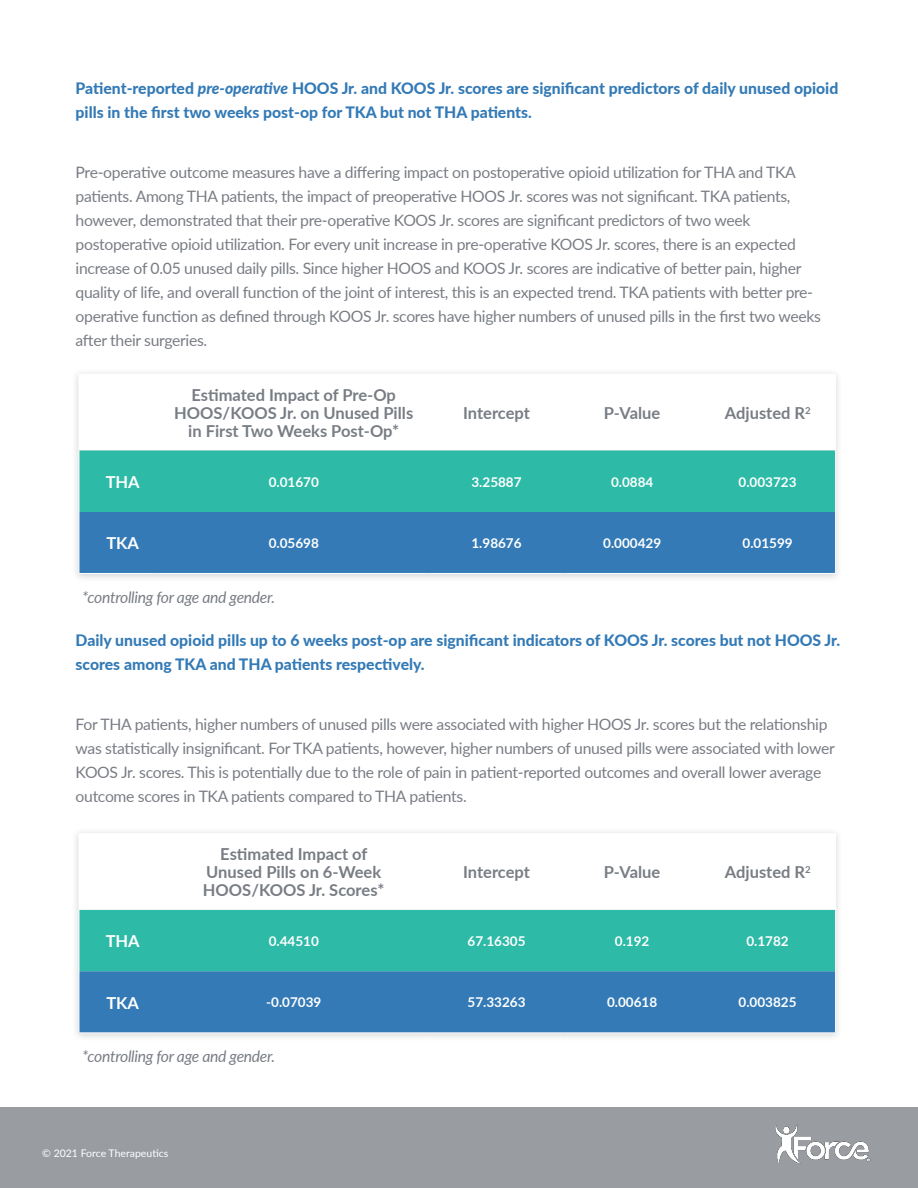
<style>
.page{position:relative;width:918px;height:1188px;background:#fff}
.page>*{position:absolute;margin:0;border:0;box-sizing:border-box;transform-origin:0 0}
.Subtitle{font:700 16.5px/18px "Lato";color:#787d84;text-align:center}
.Subtitle-2{font:700 16.5px "Lato";color:#fff}
.Subtitle-3{font:15.75px/24px "Lato";letter-spacing:-.02em;color:#787d84}
.Subtitle-4{font:800 15.75px/24px "Lato";color:#337ab6}
.Subtitle-5{font:italic 15.75px "Lato";letter-spacing:-.02em;color:#787d84}
.Subtitle-6{font:700 13.5px "Lato";color:#fff}
.t1{font:10.5px "Lato";color:#fff}
.s1{font-style:italic}
</style>
<div class="page">
<div style="left:0;top:1107px;width:918px;height:81px;background:#999da2"></div>
<img style="left:775px;top:1124px;width:96px;height:40px">
<div style="left:71px;top:368px;width:772px;height:214px;background:#333a45;opacity:.22"></div>
<svg style="left:80px;top:375px;width:755px;height:76px"></svg>
<div style="left:80px;top:451px;width:755px;height:61px;background:#2dbaa6"></div>
<div style="left:80px;top:512px;width:755px;height:61px;background:#337ab6"></div>
<hr style="left:79px;top:374px;width:80px;height:1px;background:#fff">
<hr style="left:79px;top:375px;width:1px;height:76px;background:#fff">
<hr style="left:159px;top:374px;width:270px;height:1px;background:#fff">
<hr style="left:429px;top:374px;width:135px;height:1px;background:#fff">
<hr style="left:564px;top:374px;width:136px;height:1px;background:#fff">
<hr style="left:700px;top:374px;width:136px;height:1px;background:#fff">
<hr style="left:79px;top:451px;width:1px;height:61px;background:#fff">
<hr style="left:79px;top:512px;width:1px;height:61px;background:#fff">
<hr style="left:79px;top:573px;width:80px;height:1px;background:#fff">
<hr style="left:159px;top:573px;width:270px;height:1px;background:#fff">
<hr style="left:429px;top:573px;width:135px;height:1px;background:#fff">
<hr style="left:564px;top:573px;width:136px;height:1px;background:#fff">
<hr style="left:700px;top:573px;width:136px;height:1px;background:#fff">
<hr style="left:835px;top:375px;width:1px;height:76px;background:#fff">
<hr style="left:835px;top:451px;width:1px;height:61px;background:#fff">
<hr style="left:835px;top:512px;width:1px;height:61px;background:#fff">
<div style="left:71px;top:827px;width:772px;height:215px;background:#333a45;opacity:.22"></div>
<svg style="left:80px;top:834px;width:755px;height:76px"></svg>
<div style="left:80px;top:910px;width:755px;height:61px;background:#2dbaa6"></div>
<div style="left:80px;top:971px;width:755px;height:62px;background:#337ab6"></div>
<hr style="left:79px;top:833px;width:80px;height:1px;background:#fff">
<hr style="left:79px;top:834px;width:1px;height:76px;background:#fff">
<hr style="left:159px;top:833px;width:270px;height:1px;background:#fff">
<hr style="left:429px;top:833px;width:135px;height:1px;background:#fff">
<hr style="left:564px;top:833px;width:136px;height:1px;background:#fff">
<hr style="left:700px;top:833px;width:136px;height:1px;background:#fff">
<hr style="left:79px;top:910px;width:1px;height:61px;background:#fff">
<hr style="left:79px;top:971px;width:1px;height:62px;background:#fff">
<hr style="left:79px;top:1033px;width:80px;height:1px;background:#fff">
<hr style="left:159px;top:1033px;width:270px;height:1px;background:#fff">
<hr style="left:429px;top:1033px;width:135px;height:1px;background:#fff">
<hr style="left:564px;top:1033px;width:136px;height:1px;background:#fff">
<hr style="left:700px;top:1033px;width:136px;height:1px;background:#fff">
<hr style="left:835px;top:834px;width:1px;height:76px;background:#fff">
<hr style="left:835px;top:910px;width:1px;height:61px;background:#fff">
<hr style="left:835px;top:971px;width:1px;height:62px;background:#fff">
<p class="Subtitle-4" style="left:76px;top:75px;width:764px">Patient-reported <span class="s1">pre-operative</span> HOOS Jr. and KOOS Jr. scores are significant predictors of daily unused opioid pills in the first two weeks post-op for TKA but not THA patients.</p>
<p class="Subtitle-3" style="left:76px;top:159px;width:747px">Pre-operative outcome measures have a differing impact on postoperative opioid utilization for THA and TKA patients. Among THA patients, the impact of preoperative HOOS Jr. scores was not significant. TKA patients, however, demonstrated that their pre-operative KOOS Jr. scores are significant predictors of two week postoperative opioid utilization. For every unit increase in pre-operative KOOS Jr. scores, there is an expected increase of 0.05 unused daily pills. Since higher HOOS and KOOS Jr. scores are indicative of better pain, higher quality of life, and overall function of the joint of interest, this is an expected trend. TKA patients with better pre&shy;operative function as defined through KOOS Jr. scores have higher numbers of unused pills in the first two weeks after their surgeries.</p>
<p class="Subtitle" style="left:174px;top:385px;width:241px">Estimated Impact of Pre-Op<br>HOOS/KOOS Jr. on Unused Pills in First Two Weeks Post-Op*</p>
<p class="Subtitle" style="left:463px;top:403px;width:68px">Intercept</p>
<p class="Subtitle" style="left:604px;top:403px;width:58px">P-Value</p>
<p class="Subtitle" style="left:725px;top:403px;width:87px">Adjusted R<sup>2</sup></p>
<p class="Subtitle-2" style="left:106px;top:470px;width:36px">THA</p>
<p class="Subtitle-6" style="left:269px;top:472px;width:52px">0.01670</p>
<p class="Subtitle-6" style="left:471px;top:472px;width:52px">3.25887</p>
<p class="Subtitle-6" style="left:611px;top:472px;width:44px">0.0884</p>
<p class="Subtitle-6" style="left:739px;top:472px;width:60px">0.003723</p>
<p class="Subtitle-2" style="left:106px;top:531px;width:34px">TKA</p>
<p class="Subtitle-6" style="left:269px;top:533px;width:52px">0.05698</p>
<p class="Subtitle-6" style="left:471px;top:533px;width:52px">1.98676</p>
<p class="Subtitle-6" style="left:603px;top:533px;width:60px">0.000429</p>
<p class="Subtitle-6" style="left:743px;top:533px;width:52px">0.01599</p>
<p class="Subtitle-5" style="left:82px;top:586px;width:195px">*controlling for age and gender.</p>
<p class="Subtitle-4" style="left:76px;top:628px;width:766px">Daily unused opioid pills up to 6 weeks post-op are significant indicators of KOOS Jr. scores but not HOOS Jr. scores among TKA and THA patients respectively.</p>
<p class="Subtitle-3" style="left:76px;top:712px;width:761px">For THA patients, higher numbers of unused pills were associated with higher HOOS Jr. scores but the relationship was statistically insignificant. For TKA patients, however, higher numbers of unused pills were associated with lower KOOS Jr. scores. This is potentially due to the role of pain in patient-reported outcomes and overall lower average outcome scores in TKA patients compared to THA patients.</p>
<p class="Subtitle" style="left:203px;top:845px;width:183px">Estimated Impact of<br>Unused Pills on 6-Week<br>HOOS/KOOS Jr. Scores*</p>
<p class="Subtitle" style="left:463px;top:863px;width:68px">Intercept</p>
<p class="Subtitle" style="left:604px;top:863px;width:58px">P-Value</p>
<p class="Subtitle" style="left:725px;top:863px;width:87px">Adjusted R<sup>2</sup></p>
<p class="Subtitle-2" style="left:106px;top:929px;width:36px">THA</p>
<p class="Subtitle-6" style="left:269px;top:931px;width:52px">0.44510</p>
<p class="Subtitle-6" style="left:468px;top:931px;width:60px">67.16305</p>
<p class="Subtitle-6" style="left:615px;top:931px;width:36px">0.192</p>
<p class="Subtitle-6" style="left:746px;top:931px;width:44px">0.1782</p>
<p class="Subtitle-2" style="left:106px;top:990px;width:34px">TKA</p>
<p class="Subtitle-6" style="left:266px;top:993px;width:57px">-0.07039</p>
<p class="Subtitle-6" style="left:468px;top:993px;width:60px">57.33263</p>
<p class="Subtitle-6" style="left:607px;top:993px;width:52px">0.00618</p>
<p class="Subtitle-6" style="left:739px;top:993px;width:60px">0.003825</p>
<p class="Subtitle-5" style="left:82px;top:1045px;width:195px">*controlling for age and gender.</p>
<p class="t1" style="left:42px;top:1146px;width:128px">© 2021 Force Therapeutics</p>
</div>
